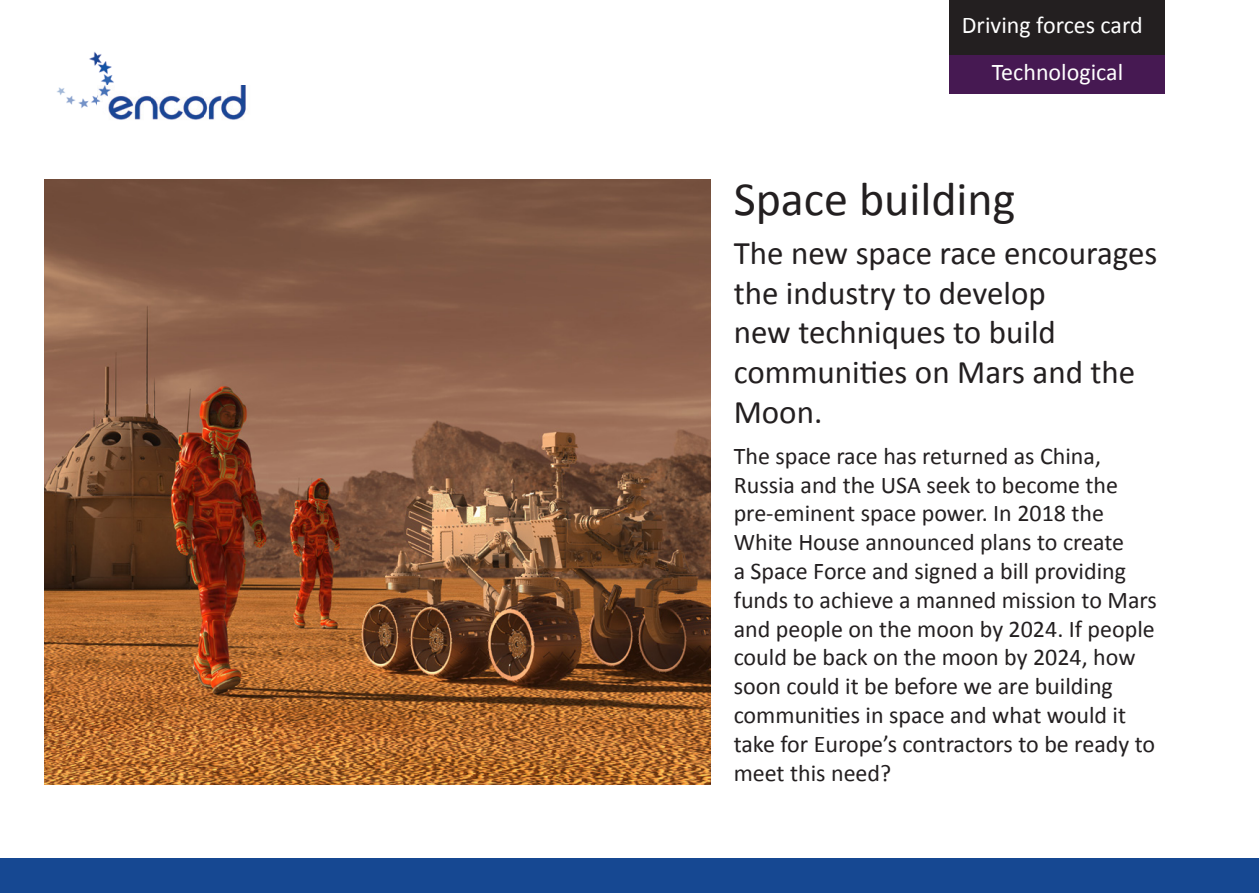
<style>
.page{position:relative;width:1259px;height:893px;background:#fff}
.page>*{position:absolute;margin:0;border:0;box-sizing:border-box;transform-origin:0 0}
.t1{font:48px "Calibri";color:#231f20}
.t2{font:33px/39.6px "Calibri";color:#231f20}
.t3{font:24px/28.8px "Calibri";color:#231f20}
.t4{font:24px "Calibri";color:#fff}
</style>
<div class="page">
<div style="left:0;top:859px;width:1259px;height:34px;background:#164892"></div>
<img style="left:57px;top:51px;width:189px;height:69px">
<div style="left:949px;top:37px;width:216px;height:57px;background:#461952"></div>
<div style="left:949px;top:0;width:216px;height:54px;background:#231f20"></div>
<img style="left:45px;top:179px;width:665px;height:605px">
<p class="t4" style="left:962px;top:10px;width:182px">Driving forces card</p>
<p class="t4" style="left:991px;top:57px;width:133px">Technological</p>
<p class="t1" style="left:733px;top:169px;width:283px">Space building</p>
<p class="t2" style="left:733px;top:234px;width:425px">The new space race encourages the industry to develop<br>new techniques to build communities on Mars and the<br>Moon.</p>
<p class="t3" style="left:733px;top:441px;width:425px">The space race has returned as China, Russia and the USA seek to become the pre-eminent space power. In 2018 the White House announced plans to create<br>a Space Force and signed a bill providing funds to achieve a manned mission to Mars and people on the moon by 2024. If people could be back on the moon by 2024, how soon could it be before we are building communities in space and what would it take for Europe’s contractors to be ready to meet this need?</p>
</div>
